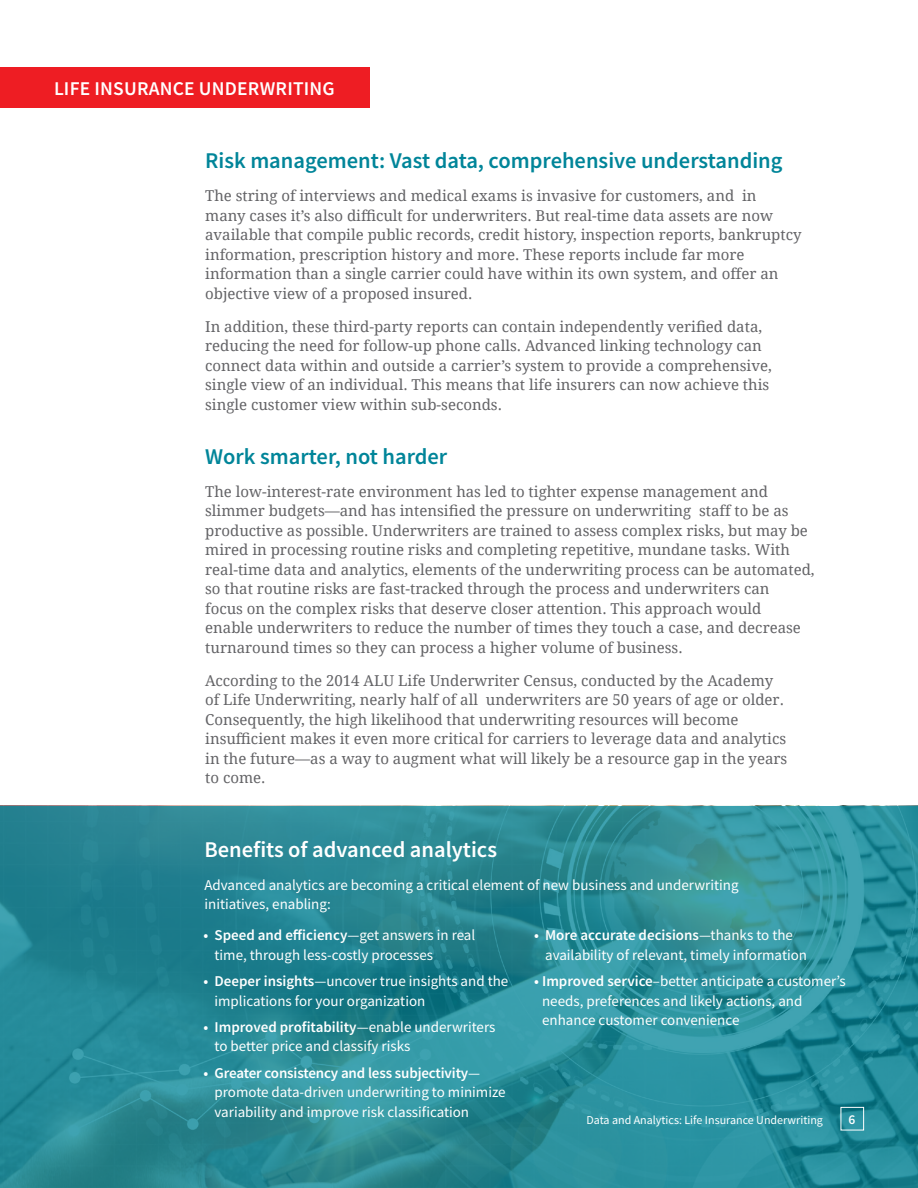
<style>
.page{position:relative;width:918px;height:1188px;background:#fff}
.page>*{position:absolute;margin:0;border:0;box-sizing:border-box;transform-origin:0 0}
.t1{font:600 22.5px "Source Sans Pro";color:#008599}
.t2{font:600 22.5px "Source Sans Pro";color:#fff}
.t3{font:600 19.5px "Source Sans Pro";letter-spacing:.01em;color:#fff}
.t4{font:15px/19.5px "Droid Serif";color:#636366}
.t5{font:15px/19.5px "Source Sans Pro";color:#fff}
.t6{font:600 13.5px "Source Sans Pro";color:#fff}
.t7{font:12px "Source Sans Pro";color:#fff}
.s1{font-weight:600}
</style>
<div class="page">
<svg style="left:0;top:806px;width:918px;height:382px;background:#298b97"></svg>
<div style="left:841px;top:1107px;width:23px;height:23px;border:1px solid #fff"></div>
<div style="left:0;top:68px;width:370px;height:40px;background:#ee1d23"></div>
<h2 class="t3" style="left:54px;top:76px;width:282px">LIFE INSURANCE UNDERWRITING</h2>
<h1 class="t1" style="left:205px;top:146px;width:579px">Risk management: Vast data, comprehensive understanding</h1>
<p class="t4" style="left:205px;top:186px;width:598px">The string of interviews and medical exams is invasive for customers, and in<br>many cases it’s also difficult for underwriters. But real-time data assets are now available that compile public records, credit history, inspection reports, bankruptcy information, prescription history and more. These reports include far more information than a single carrier could have within its own system, and offer an objective view of a proposed insured.</p>
<p class="t4" style="left:205px;top:316px;width:568px">In addition, these third-party reports can contain independently verified data, reducing the need for follow-up phone calls. Advanced linking technology can connect data within and outside a carrier’s system to provide a comprehensive, single view of an individual. This means that life insurers can now achieve this single customer view within sub-seconds.</p>
<h1 class="t1" style="left:205px;top:441px;width:244px">Work smarter, not harder</h1>
<p class="t4" style="left:205px;top:481px;width:611px">The low-interest-rate environment has led to tighter expense management and slimmer budgets—and has intensified the pressure on underwriting staff to be as productive as possible. Underwriters are trained to assess complex risks, but may be mired in processing routine risks and completing repetitive, mundane tasks. With real-time data and analytics, elements of the underwriting process can be automated, so that routine risks are fast-tracked through the process and underwriters can<br>focus on the complex risks that deserve closer attention. This approach would<br>enable underwriters to reduce the number of times they touch a case, and decrease turnaround times so they can process a higher volume of business.</p>
<p class="t4" style="left:205px;top:670px;width:584px">According to the 2014 ALU Life Underwriter Census, conducted by the Academy of Life Underwriting, nearly half of all underwriters are 50 years of age or older.<br>Consequently, the high likelihood that underwriting resources will become insufficient makes it even more critical for carriers to leverage data and analytics in the future—as a way to augment what will likely be a resource gap in the years to come.</p>
<h1 class="t2" style="left:204px;top:835px;width:294px">Benefits of advanced analytics</h1>
<p class="t5" style="left:204px;top:875px;width:536px">Advanced analytics are becoming a critical element of new business and underwriting initiatives, enabling:</p>
<p class="t5" style="left:215px;top:926px;width:262px;text-indent:-11px"><span class="s1">• Speed and efficiency</span>—get answers in real time, through less-costly processes</p>
<p class="t5" style="left:215px;top:971px;width:295px;text-indent:-11px"><span class="s1">• Deeper insights</span>—uncover true insights and the implications for your organization</p>
<p class="t5" style="left:215px;top:1017px;width:282px;text-indent:-11px"><span class="s1">• Improved profitability</span>—enable underwriters to better price and classify risks</p>
<p class="t5" style="left:215px;top:1063px;width:293px;text-indent:-11px"><span class="s1">• Greater consistency and less subjectivity</span>— promote data-driven underwriting to minimize variability and improve risk classification</p>
<p class="t5" style="left:545px;top:926px;width:264px;text-indent:-11px"><span class="s1">• More accurate decisions</span>—thanks to the availability of relevant, timely information</p>
<p class="t5" style="left:542px;top:971px;width:305px;text-indent:-8px"><span class="s1">• Improved service</span>–better anticipate a customer’s needs, preferences and likely actions, and enhance customer convenience</p>
<p class="t7" style="left:587px;top:1113px;width:238px">Data and Analytics: Life Insurance Underwriting</p>
<p class="t6" style="left:848px;top:1110px;width:8px">6</p>
</div>
